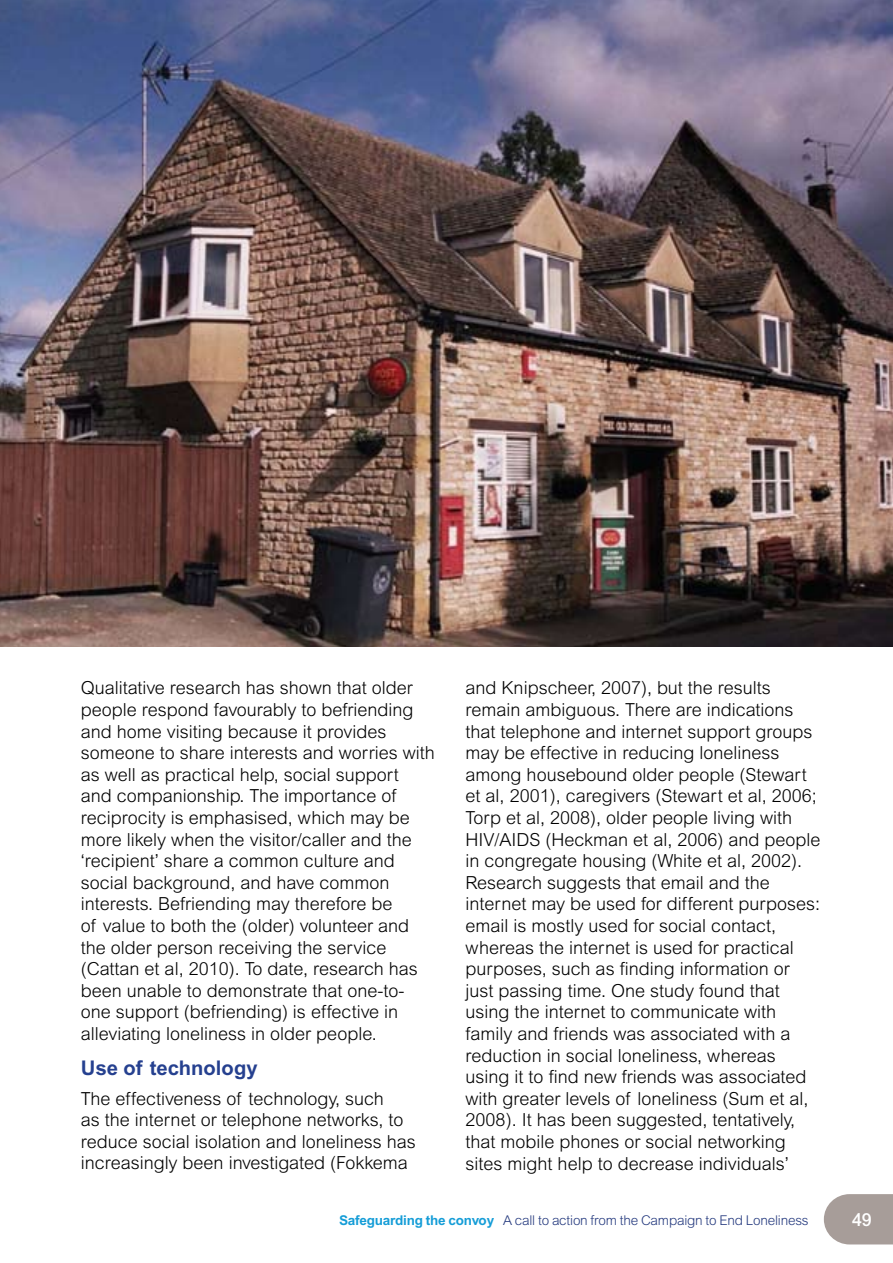
<style>
.page{position:relative;width:893px;height:1263px;background:#fff}
.page>*{position:absolute;margin:0;border:0;box-sizing:border-box;transform-origin:0 0}
.t1{font:700 20.25px "Arial";color:#25408f}
.t2{font:300 18px/21.6px "Arial";color:#000}
.t3{font:500 18px "Arial";color:#fff}
.t4{font:300 13.5px "Arial";letter-spacing:-.015em;color:#263b7f}
.s1{font-weight:700;color:#159dd7}
</style>
<div class="page">
<svg style="left:824px;top:1194px;width:69px;height:50px;background:#ada4a1"></svg>
<img style="left:0;top:0;width:893px;height:646px">
<p class="t2" style="left:81px;top:677px;width:355px">Qualitative research has shown that older people respond favourably to befriending and home visiting because it provides someone to share interests and worries with as well as practical help, social support<br>and companionship. The importance of reciprocity is emphasised, which may be more likely when the visitor/caller and the ‘recipient’ share a common culture and social background, and have common interests. Befriending may therefore be<br>of value to both the (older) volunteer and the older person receiving the service (Cattan et al, 2010). To date, research has been unable to demonstrate that one-to&shy;one support (befriending) is effective in alleviating loneliness in older people.</p>
<p class="t1" style="left:81px;top:1055px;width:179px">Use of technology</p>
<p class="t2" style="left:81px;top:1087px;width:336px">The effectiveness of technology, such<br>as the internet or telephone networks, to reduce social isolation and loneliness has increasingly been investigated (Fokkema</p>
<p class="t2" style="left:466px;top:677px;width:356px">and Knipscheer, 2007), but the results remain ambiguous. There are indications that telephone and internet support groups may be effective in reducing loneliness among housebound older people (Stewart et al, 2001), caregivers (Stewart et al, 2006; Torp et al, 2008), older people living with HIV/AIDS (Heckman et al, 2006) and people in congregate housing (White et al, 2002).<br>Research suggests that email and the internet may be used for different purposes: email is mostly used for social contact, whereas the internet is used for practical purposes, such as finding information or just passing time. One study found that using the internet to communicate with family and friends was associated with a reduction in social loneliness, whereas using it to find new friends was associated with greater levels of loneliness (Sum et al, 2008). It has been suggested, tentatively, that mobile phones or social networking sites might help to decrease individuals’</p>
<p class="t4" style="left:339px;top:1213px;width:471px"><span class="s1">Safeguarding the convoy</span> A call to action from the Campaign to End Loneliness</p>
<p class="t3" style="left:852px;top:1209px;width:21px">49</p>
</div>
